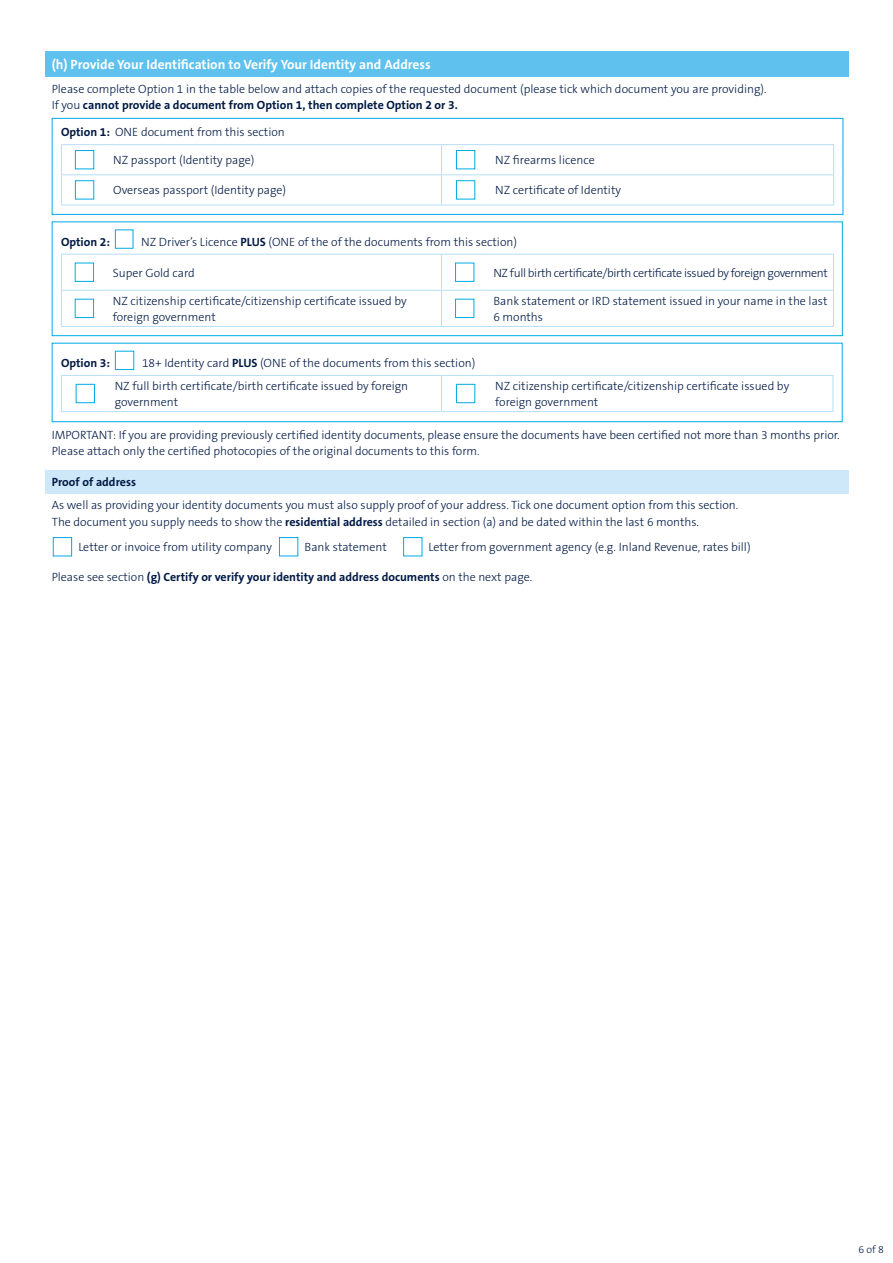
<style>
.page{position:relative;width:893px;height:1263px;background:#fff}
.page>*{position:absolute;margin:0;border:0;box-sizing:border-box;transform-origin:0 0}
.t1{font:700 13.5px "The Sans B7";color:#fff}
.t2{font:300 12px/15.8px "The Sans B3";color:#001a45}
.t3{font:700 12px "The Sans B7";color:#001a45}
.t4{font:300 12px "The Sans B3";letter-spacing:-.03em;color:#001a45}
.t5{font:300 10.5px "The Sans B3";color:#001a45}
.s1{font-family:"The Sans B3";font-weight:300}
.s2{font-family:"The Sans B7";font-weight:700}
</style>
<div class="page">
<div style="left:45px;top:51px;width:804px;height:26px;background:#5ec1ee"></div>
<div style="left:115px;top:351px;width:19px;height:19px;background:#fff;border:1px solid #00aae7"></div>
<hr style="left:61px;top:376px;width:1px;height:35px;background:#b7def6">
<hr style="left:61px;top:375px;width:48px;height:1px;background:#b7def6">
<hr style="left:61px;top:411px;width:48px;height:1px;background:#b7def6">
<hr style="left:109px;top:375px;width:333px;height:1px;background:#b7def6">
<hr style="left:109px;top:411px;width:333px;height:1px;background:#b7def6">
<hr style="left:441px;top:376px;width:1px;height:35px;background:#b7def6">
<hr style="left:442px;top:375px;width:48px;height:1px;background:#b7def6">
<hr style="left:442px;top:411px;width:48px;height:1px;background:#b7def6">
<hr style="left:490px;top:375px;width:343px;height:1px;background:#b7def6">
<hr style="left:833px;top:376px;width:1px;height:35px;background:#b7def6">
<hr style="left:490px;top:411px;width:343px;height:1px;background:#b7def6">
<div style="left:76px;top:384px;width:19px;height:19px;background:#fff;border:1px solid #00aae7"></div>
<div style="left:456px;top:384px;width:19px;height:19px;background:#fff;border:1px solid #00aae7"></div>
<div style="left:52px;top:343px;width:791px;height:79px;border:1px solid #00aae7"></div>
<div style="left:115px;top:229px;width:18px;height:20px;background:#fff;border:1px solid #00aae7"></div>
<hr style="left:61px;top:254px;width:1px;height:36px;background:#b7def6">
<hr style="left:61px;top:254px;width:46px;height:1px;background:#b7def6">
<hr style="left:107px;top:254px;width:335px;height:1px;background:#b7def6">
<hr style="left:441px;top:254px;width:1px;height:36px;background:#b7def6">
<hr style="left:442px;top:254px;width:46px;height:1px;background:#b7def6">
<hr style="left:488px;top:254px;width:346px;height:1px;background:#b7def6">
<hr style="left:833px;top:254px;width:1px;height:36px;background:#b7def6">
<hr style="left:61px;top:291px;width:1px;height:35px;background:#b7def6">
<hr style="left:61px;top:290px;width:46px;height:1px;background:#b7def6">
<hr style="left:61px;top:326px;width:46px;height:1px;background:#b7def6">
<hr style="left:107px;top:290px;width:335px;height:1px;background:#b7def6">
<hr style="left:107px;top:326px;width:335px;height:1px;background:#b7def6">
<hr style="left:441px;top:291px;width:1px;height:35px;background:#b7def6">
<hr style="left:442px;top:290px;width:46px;height:1px;background:#b7def6">
<hr style="left:442px;top:326px;width:46px;height:1px;background:#b7def6">
<hr style="left:488px;top:290px;width:346px;height:1px;background:#b7def6">
<hr style="left:833px;top:291px;width:1px;height:35px;background:#b7def6">
<hr style="left:488px;top:326px;width:346px;height:1px;background:#b7def6">
<div style="left:75px;top:263px;width:19px;height:19px;background:#fff;border:1px solid #00aae7"></div>
<div style="left:455px;top:263px;width:19px;height:19px;background:#fff;border:1px solid #00aae7"></div>
<div style="left:75px;top:299px;width:19px;height:19px;background:#fff;border:1px solid #00aae7"></div>
<div style="left:455px;top:299px;width:19px;height:19px;background:#fff;border:1px solid #00aae7"></div>
<div style="left:52px;top:221px;width:791px;height:115px;border:1px solid #00aae7"></div>
<svg style="left:61px;top:145px;width:1px;height:29px"></svg>
<hr style="left:61px;top:144px;width:47px;height:1px;background:#b7def6">
<hr style="left:108px;top:144px;width:334px;height:1px;background:#b7def6">
<svg style="left:441px;top:145px;width:1px;height:29px"></svg>
<hr style="left:442px;top:144px;width:48px;height:1px;background:#b7def6">
<hr style="left:490px;top:144px;width:344px;height:1px;background:#b7def6">
<svg style="left:833px;top:145px;width:1px;height:29px"></svg>
<hr style="left:61px;top:175px;width:1px;height:30px;background:#b7def6">
<hr style="left:61px;top:174px;width:47px;height:1px;background:#b7def6">
<hr style="left:61px;top:205px;width:47px;height:1px;background:#b7def6">
<hr style="left:108px;top:174px;width:334px;height:1px;background:#b7def6">
<hr style="left:108px;top:205px;width:334px;height:1px;background:#b7def6">
<hr style="left:441px;top:175px;width:1px;height:30px;background:#b7def6">
<hr style="left:442px;top:174px;width:48px;height:1px;background:#b7def6">
<hr style="left:442px;top:205px;width:48px;height:1px;background:#b7def6">
<hr style="left:490px;top:174px;width:344px;height:1px;background:#b7def6">
<hr style="left:833px;top:175px;width:1px;height:30px;background:#b7def6">
<hr style="left:490px;top:205px;width:344px;height:1px;background:#b7def6">
<div style="left:75px;top:150px;width:19px;height:19px;background:#fff;border:1px solid #00aae7"></div>
<div style="left:456px;top:150px;width:19px;height:19px;background:#fff;border:1px solid #00aae7"></div>
<div style="left:75px;top:180px;width:19px;height:19px;background:#fff;border:1px solid #00aae7"></div>
<div style="left:456px;top:180px;width:19px;height:19px;background:#fff;border:1px solid #00aae7"></div>
<div style="left:52px;top:118px;width:791px;height:97px;border:1px solid #00aae7"></div>
<div style="left:53px;top:537px;width:19px;height:19px;background:#fff;border:1px solid #00aae7"></div>
<div style="left:279px;top:537px;width:19px;height:19px;background:#fff;border:1px solid #00aae7"></div>
<div style="left:403px;top:537px;width:19px;height:19px;background:#fff;border:1px solid #00aae7"></div>
<div style="left:45px;top:470px;width:804px;height:23px;background:#cee8f9"></div>
<p class="t1" style="left:52px;top:57px;width:381px">(h) Provide Your Identification to Verify Your Identity and Address</p>
<p class="t2" style="left:52px;top:81px;width:716px">Please complete Option 1 in the table below and attach copies of the requested document (please tick which document you are providing).</p>
<p class="t3" style="left:52px;top:98px;width:408px"><span class="s1">If you</span> cannot provide a document from Option 1, then complete Option 2 or 3.</p>
<p class="t2" style="left:61px;top:125px;width:225px"><span class="s2">Option 1:</span> ONE document from this section</p>
<p class="t2" style="left:113px;top:153px;width:143px">NZ passport (Identity page)</p>
<p class="t2" style="left:495px;top:153px;width:101px">NZ firearms licence</p>
<p class="t2" style="left:113px;top:183px;width:174px">Overseas passport (Identity page)</p>
<p class="t2" style="left:495px;top:183px;width:127px">NZ certificate of Identity</p>
<p class="t3" style="left:61px;top:235px;width:51px">Option 2:</p>
<p class="t2" style="left:141px;top:234px;width:377px">NZ Driver’s Licence <span class="s2">PLUS</span> (ONE of the of the documents from this section)</p>
<p class="t2" style="left:113px;top:265px;width:83px">Super Gold card</p>
<p class="t4" style="left:493px;top:266px;width:336px">NZ full birth certificate/birth certificate issued by foreign government</p>
<p class="t2" style="left:113px;top:293px;width:295px">NZ citizenship certificate/citizenship certificate issued by foreign government</p>
<p class="t2" style="left:493px;top:293px;width:336px">Bank statement or IRD statement issued in your name in the last<br>6 months</p>
<p class="t3" style="left:61px;top:356px;width:51px">Option 3:</p>
<p class="t2" style="left:115px;top:352px;width:362px;line-height:23.1px;text-indent:27px">18+ Identity card <span class="s2">PLUS</span> (ONE of the documents from this section)<br>NZ full birth certificate/birth certificate issued by foreign</p>
<p class="t2" style="left:115px;top:394px;width:65px">government</p>
<p class="t2" style="left:495px;top:378px;width:295px">NZ citizenship certificate/citizenship certificate issued by foreign government</p>
<p class="t2" style="left:52px;top:428px;width:789px">IMPORTANT: If you are providing previously certified identity documents, please ensure the documents have been certified not more than 3 months prior.<br>Please attach only the certified photocopies of the original documents to this form.</p>
<p class="t3" style="left:52px;top:475px;width:86px">Proof of address</p>
<p class="t2" style="left:52px;top:496px;width:688px;line-height:17.1px">As well as providing your identity documents you must also supply proof of your address. Tick one document option from this section.<br>The document you supply needs to show the <span class="s2">residential address</span> detailed in section (a) and be dated within the last 6 months.</p>
<p class="t2" style="left:78px;top:540px;width:195px">Letter or invoice from utility company</p>
<p class="t2" style="left:305px;top:540px;width:84px">Bank statement</p>
<p class="t2" style="left:429px;top:540px;width:324px">Letter from government agency (e.g. Inland Revenue, rates bill)</p>
<p class="t3" style="left:52px;top:570px;width:482px"><span class="s1">Please see section</span> (g) Certify or verify your identity and address documents <span class="s1">on the next page.</span></p>
<p class="t5" style="left:858px;top:1244px;width:27px">6 of 8</p>
</div>
